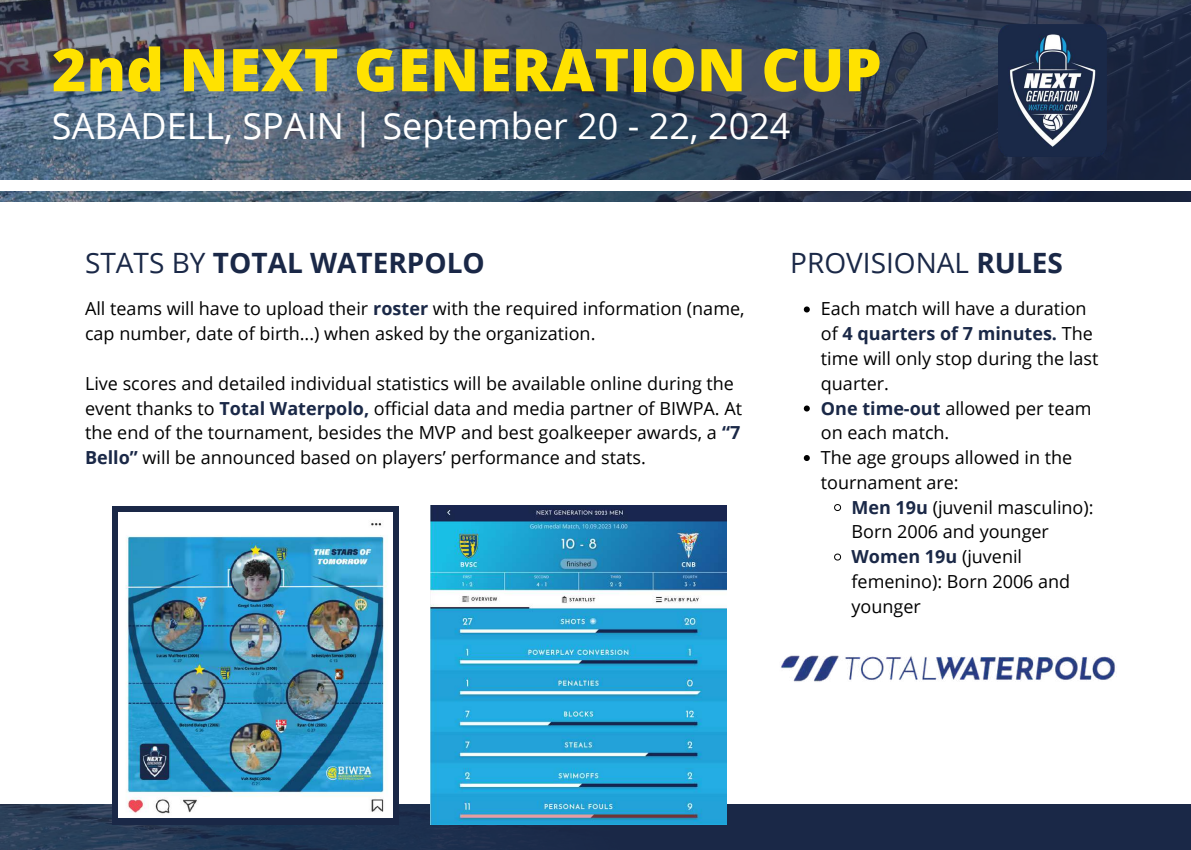
<style>
.page{position:relative;width:1191px;height:850px;background:#fff}
.page>*{position:absolute;margin:0;border:0;box-sizing:border-box;transform-origin:0 0}
.t1{font:800 59px "Open Sans Hebrew";color:#ffe200}
.t2{font:36px "Open Sans";color:#fff}
.t3{font:700 28px "Open Sans";color:#1a2847}
.t4{font:28px "Open Sans";color:#1a2847}
.t5{font:18px/24.8px "Open Sans";color:#000}
.s1{font-weight:400}
.s2{font-weight:700}
.s3{font-weight:700;color:#1a2847}
</style>
<div class="page">
<svg style="left:0;top:804px;width:1190px;height:46px;background:#1d2d4b"></svg>
<img style="left:781px;top:655px;width:334px;height:27px">
<img style="left:430px;top:506px;width:296px;height:319px">
<svg style="left:0;top:0;width:1190px;height:201px;background:#415065"></svg>
<div style="left:0;top:181px;width:1190px;height:9px;background:#fff"></div>
<img style="left:998px;top:24px;width:107px;height:132px">
<div style="left:113px;top:506px;width:286px;height:318px;background:#1a2847"></div>
<img style="left:118px;top:512px;width:275px;height:306px">
<svg style="left:803px;top:306px;width:6px;height:6px"></svg>
<svg style="left:803px;top:405px;width:6px;height:6px"></svg>
<svg style="left:803px;top:455px;width:6px;height:6px"></svg>
<svg style="left:834px;top:504px;width:7px;height:7px"></svg>
<svg style="left:834px;top:553px;width:7px;height:8px"></svg>
<h1 class="t1" style="left:52px;top:28px;width:831px">2nd NEXT GENERATION CUP</h1>
<h2 class="t2" style="left:52px;top:100px;width:740px">SABADELL, SPAIN | September 20 - 22, 2024</h2>
<h3 class="t3" style="left:85px;top:244px;width:401px"><span class="s1">STATS BY</span> TOTAL WATERPOLO</h3>
<h3 class="t4" style="left:790px;top:244px;width:274px">PROVISIONAL <span class="s2">RULES</span></h3>
<p class="t5" style="left:85px;top:296px;width:661px">All teams will have to upload their <span class="s3">roster</span> with the required information (name, cap number, date of birth...) when asked by the organization.</p>
<p class="t5" style="left:85px;top:370px;width:658px">Live scores and detailed individual statistics will be available online during the event thanks to <span class="s3">Total Waterpolo,</span> official data and media partner of BIWPA. At the end of the tournament, besides the MVP and best goalkeeper awards, a <span class="s3">“7<br>Bello”</span> will be announced based on players’ performance and stats.</p>
<p class="t5" style="left:820px;top:296px;width:279px">Each match will have a duration of <span class="s3">4 quarters of 7 minutes.</span> The time will only stop during the last quarter.<br><span class="s3">One time-out</span> allowed per team on each match.<br>The age groups allowed in the tournament are:</p>
<p class="t5" style="left:851px;top:494px;width:243px"><span class="s3">Men 19u</span> (juvenil masculino):<br>Born 2006 and younger<br><span class="s3">Women 19u</span> (juvenil femenino): Born 2006 and younger</p>
</div>
